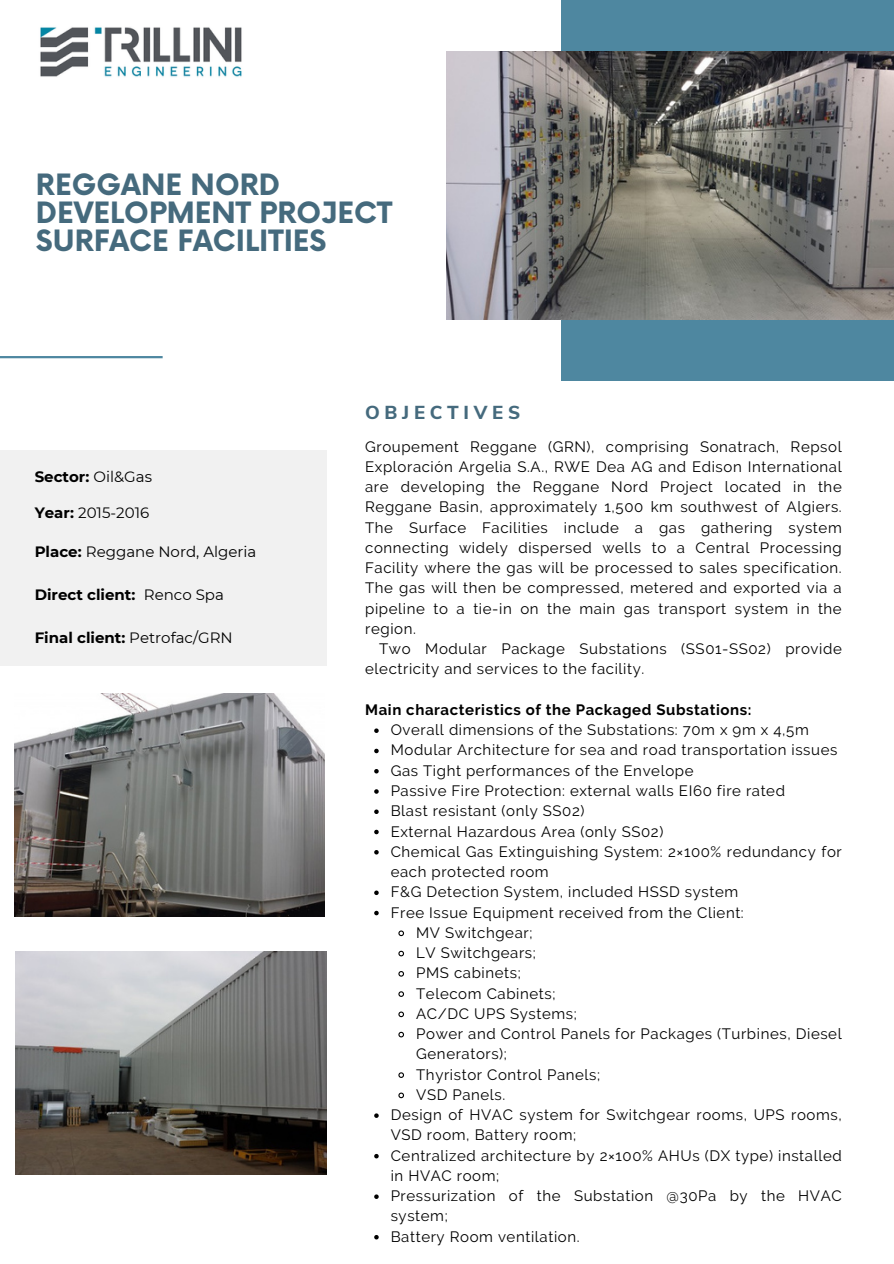
<style>
.page{position:relative;width:894px;height:1264px;background:#fff}
.page>*{position:absolute;margin:0;border:0;box-sizing:border-box;transform-origin:0 0}
.t1{font:700 28.65px/28.2px "Now";color:#456a7d}
.t2{font:800 18.75px "Nunito Sans";letter-spacing:.25em;color:#456a7d}
.t3{font:15px/20.2px "Raleway";letter-spacing:.04em;color:#000}
.t4{font:700 15px "Montserrat";color:#000}
.t5{font:15px "Montserrat";color:#000}
.t6{font:700 15px "Raleway";letter-spacing:.04em;color:#000}
.s1{font-weight:400}
.s2{font-weight:700}
</style>
<div class="page">
<div style="left:561px;top:0;width:332px;height:380px;background:#4e87a0"></div>
<hr style="left:0;top:356px;width:163px;height:2px;background:#4e87a0">
<img style="left:40px;top:27px;width:202px;height:50px">
<svg style="left:374px;top:728px;width:4px;height:5px"></svg>
<svg style="left:374px;top:748px;width:4px;height:5px"></svg>
<svg style="left:374px;top:769px;width:4px;height:4px"></svg>
<svg style="left:374px;top:789px;width:4px;height:4px"></svg>
<svg style="left:374px;top:809px;width:4px;height:5px"></svg>
<svg style="left:374px;top:829px;width:4px;height:5px"></svg>
<svg style="left:374px;top:850px;width:4px;height:4px"></svg>
<svg style="left:374px;top:890px;width:4px;height:5px"></svg>
<svg style="left:374px;top:910px;width:4px;height:5px"></svg>
<svg style="left:398px;top:930px;width:6px;height:7px"></svg>
<svg style="left:398px;top:950px;width:6px;height:7px"></svg>
<svg style="left:398px;top:971px;width:6px;height:6px"></svg>
<svg style="left:398px;top:991px;width:6px;height:6px"></svg>
<svg style="left:398px;top:1011px;width:6px;height:7px"></svg>
<svg style="left:398px;top:1031px;width:6px;height:7px"></svg>
<svg style="left:398px;top:1072px;width:6px;height:6px"></svg>
<svg style="left:398px;top:1092px;width:6px;height:7px"></svg>
<svg style="left:374px;top:1113px;width:4px;height:4px"></svg>
<svg style="left:374px;top:1153px;width:4px;height:5px"></svg>
<svg style="left:374px;top:1194px;width:4px;height:4px"></svg>
<svg style="left:374px;top:1235px;width:4px;height:4px"></svg>
<div style="left:0;top:450px;width:325px;height:215px;background:#f1f1f1"></div>
<img style="left:446px;top:52px;width:447px;height:267px">
<img style="left:14px;top:693px;width:311px;height:223px">
<img style="left:15px;top:951px;width:311px;height:223px">
<p class="t1" style="left:36px;top:172px;width:358px">REGGANE NORD<br>DEVELOPMENT PROJECT<br>SURFACE FACILITIES</p>
<p class="t4" style="left:35px;top:467px;width:119px">Sector: <span class="s1">Oil&amp;Gas</span></p>
<p class="t5" style="left:35px;top:503px;width:116px"><span class="s2">Year:</span> 2015-2016</p>
<p class="t5" style="left:98px;top:503px;width:15px">21</p>
<p class="t5" style="left:36px;top:542px;width:207px"><span class="s2">Location:</span> G ribaldi Cluster</p>
<p class="t5" style="left:35px;top:542px;width:223px"><span class="s2">Place:</span> Reggane Nord, Algeria</p>
<p class="t4" style="left:35px;top:585px;width:191px">Direct client: <span class="s1">Renco Spa</span></p>
<p class="t4" style="left:35px;top:628px;width:199px">Final client: <span class="s1">Petrofac/GRN</span></p>
<p class="t4" style="left:36px;top:627px;width:169px">Final client: <span class="s1">ENI S.p.a.</span></p>
<p class="t2" style="left:365px;top:400px;width:156px">OBJECTIVES</p>
<h1 class="t3" style="left:365px;top:436px;width:478px;text-align:justify">Groupement Reggane (GRN), comprising Sonatrach, Repsol Exploración Argelia S.A., RWE Dea AG and Edison International are developing the Reggane Nord Project located in the Reggane Basin, approximately 1,500 km southwest of Algiers.<br>The Surface Facilities include a gas gathering system connecting widely dispersed wells to a Central Processing Facility where the gas will be processed to sales specification.<br>The gas will then be compressed, metered and exported via a pipeline to a tie-in on the main gas transport system in the region.</h1>
<p class="t3" style="left:365px;top:638px;width:478px;text-indent:14px">Two Modular Package Substations (SS01-SS02) provide electricity and services to the facility.</p>
<p class="t6" style="left:365px;top:701px;width:388px">Main characteristics of the Packaged Substations:</p>
<p class="t3" style="left:390px;top:719px;width:419px">Overall dimensions of the Substations: 70m x 9m x 4,5m</p>
<p class="t3" style="left:390px;top:740px;width:448px">Modular Architecture for sea and road transportation issues</p>
<p class="t3" style="left:390px;top:760px;width:304px">Gas Tight performances of the Envelope</p>
<p class="t3" style="left:390px;top:780px;width:396px">Passive Fire Protection: external walls EI60 fire rated</p>
<p class="t3" style="left:390px;top:800px;width:195px">Blast resistant (only SS02)</p>
<p class="t3" style="left:390px;top:821px;width:274px">External Hazardous Area (only SS02)</p>
<p class="t3" style="left:390px;top:841px;width:452px">Chemical Gas Extinguishing System: 2×100% redundancy for each protected room</p>
<p class="t3" style="left:390px;top:881px;width:349px">F&amp;G Detection System, included HSSD system</p>
<h2 class="t3" style="left:390px;top:902px;width:354px">Free Issue Equipment received from the Client:</h2>
<p class="t3" style="left:416px;top:922px;width:118px">MV Switchgear;</p>
<p class="t3" style="left:416px;top:942px;width:121px">LV Switchgears;</p>
<h3 class="t3" style="left:416px;top:962px;width:106px">PMS cabinets;</h3>
<p class="t3" style="left:416px;top:983px;width:141px">Telecom Cabinets;</p>
<p class="t3" style="left:416px;top:1003px;width:162px">AC/DC UPS Systems;</p>
<p class="t3" style="left:416px;top:1023px;width:427px">Power and Control Panels for Packages (Turbines, Diesel<br>Generators);</p>
<p class="t3" style="left:416px;top:1064px;width:185px">Thyristor Control Panels;</p>
<p class="t3" style="left:416px;top:1084px;width:91px">VSD Panels.</p>
<p class="t3" style="left:390px;top:1104px;width:452px">Design of HVAC system for Switchgear rooms, UPS rooms,<br>VSD room, Battery room;</p>
<p class="t3" style="left:390px;top:1145px;width:452px">Centralized architecture by 2×100% AHUs (DX type) installed in HVAC room;</p>
<p class="t3" style="left:390px;top:1185px;width:452px">Pressurization of the Substation @30Pa by the HVAC system;</p>
<p class="t3" style="left:390px;top:1226px;width:190px">Battery Room ventilation.</p>
</div>
